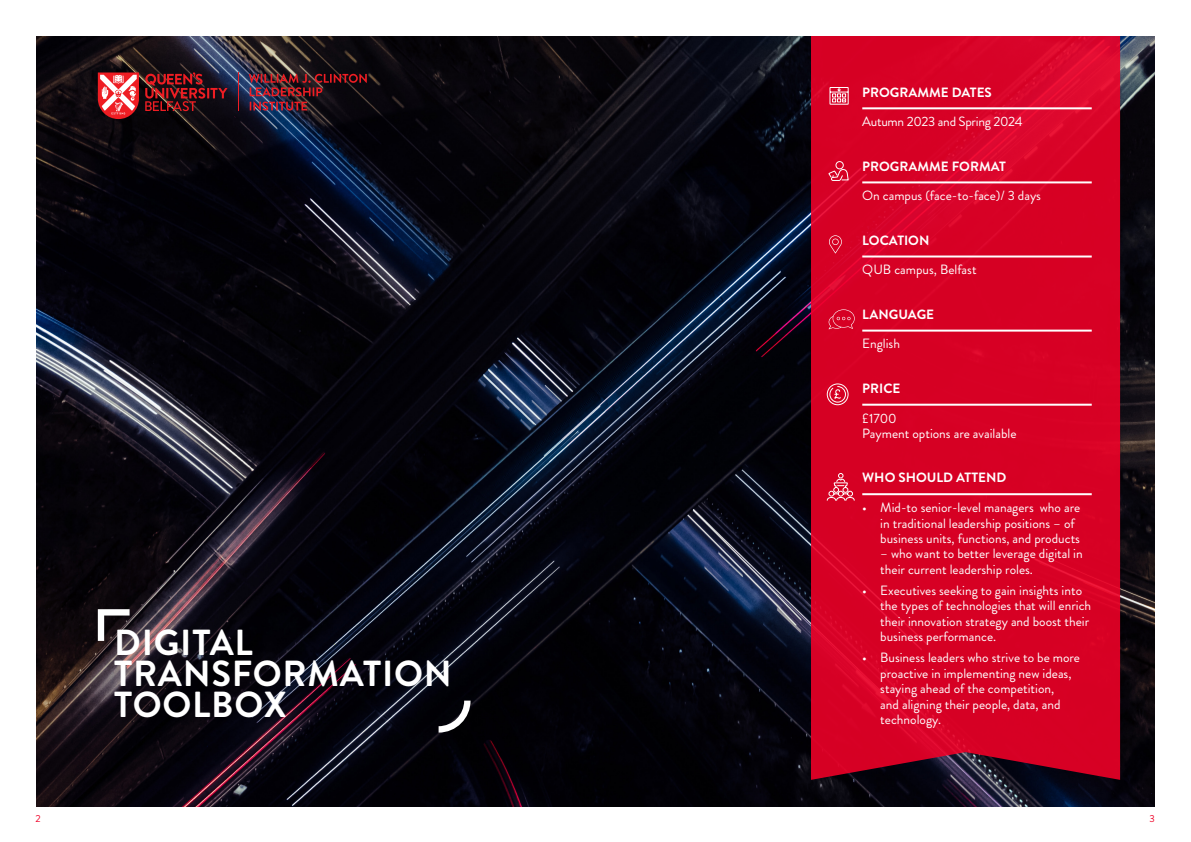
<style>
.page{position:relative;width:1191px;height:842px;background:#fff}
.page>*{position:absolute;margin:0;border:0;box-sizing:border-box;transform-origin:0 0}
.t1{font:700 36.2px/31px "Brandon Grotesque";letter-spacing:.02em;color:#fff}
.t2{font:13.4px/15.4px "Brandon Grotesque";color:#fff}
.t3{font:700 13.4px "Brandon Grotesque";color:#fff}
.t4{font:13.4px "Brandon Grotesque";letter-spacing:-.02em;color:#fff}
.t5{font:10.1px "Brandon Grotesque";color:#ef0027}
</style>
<div class="page">
<img style="left:36px;top:36px;width:1119px;height:770px">
<hr style="left:238px;top:72px;width:1px;height:39px;background:#ee1d23">
<svg style="left:145px;top:72px;width:82px;height:39px;background:#52151b"></svg>
<svg style="left:98px;top:72px;width:41px;height:47px"></svg>
<svg style="left:249px;top:74px;width:118px;height:22px;background:#541c24"></svg>
<svg style="left:250px;top:102px;width:57px;height:9px"></svg>
<svg style="left:811px;top:36px;width:309px;height:744px;background:#d30225"></svg>
<hr style="left:862px;top:107px;width:229px;height:2px;background:#fff">
<svg style="left:829px;top:87px;width:20px;height:18px"></svg>
<hr style="left:862px;top:255px;width:229px;height:2px;background:#fff">
<svg style="left:829px;top:235px;width:13px;height:18px"></svg>
<hr style="left:862px;top:181px;width:229px;height:2px;background:#fff">
<svg style="left:828px;top:161px;width:21px;height:20px"></svg>
<hr style="left:862px;top:330px;width:229px;height:2px;background:#fff">
<svg style="left:828px;top:309px;width:26px;height:20px"></svg>
<hr style="left:862px;top:404px;width:229px;height:2px;background:#fff">
<div style="left:827px;top:383px;width:21px;height:22px;border:1px solid #fff;border-radius:50%"></div>
<svg style="left:829px;top:386px;width:17px;height:17px"></svg>
<hr style="left:862px;top:493px;width:229px;height:2px;background:#fff">
<svg style="left:826px;top:473px;width:29px;height:28px"></svg>
<svg style="left:438px;top:701px;width:32px;height:31px"></svg>
<svg style="left:98px;top:609px;width:32px;height:32px"></svg>
<p class="t3" style="left:862px;top:83px;width:131px">PROGRAMME DATES</p>
<p class="t4" style="left:862px;top:112px;width:162px">Autumn 2023 and Spring 2024</p>
<p class="t3" style="left:862px;top:157px;width:145px">PROGRAMME FORMAT</p>
<p class="t2" style="left:862px;top:188px;width:180px">On campus (face-to-face)/ 3 days</p>
<p class="t1" style="left:114px;top:627px;width:339px">DIGITAL<br>TRANSFORMATION<br>TOOLBOX</p>
<p class="t3" style="left:862px;top:231px;width:69px">LOCATION</p>
<p class="t2" style="left:862px;top:262px;width:116px">QUB campus, Belfast</p>
<p class="t3" style="left:862px;top:305px;width:73px">LANGUAGE</p>
<p class="t2" style="left:862px;top:336px;width:39px">English</p>
<p class="t3" style="left:862px;top:379px;width:40px">PRICE</p>
<p class="t2" style="left:862px;top:410px;width:156px">£1700<br>Payment options are available</p>
<p class="t3" style="left:862px;top:468px;width:146px">WHO SHOULD ATTEND</p>
<p class="t2" style="left:880px;top:500px;width:201px;text-indent:-18px">• Mid-to senior-level managers who are in traditional leadership positions – of business units, functions, and products</p>
<p class="t2" style="left:880px;top:546px;width:204px">– who want to better leverage digital in their current leadership roles.</p>
<p class="t2" style="left:880px;top:583px;width:212px;text-indent:-18px">• Executives seeking to gain insights into the types of technologies that will enrich their innovation strategy and boost their business performance.</p>
<p class="t2" style="left:880px;top:650px;width:201px;text-indent:-18px">• Business leaders who strive to be more proactive in implementing new ideas, staying ahead of the competition,<br>and aligning their people, data, and technology.</p>
<p class="t5" style="left:36px;top:812px;width:7px">2</p>
<p class="t5" style="left:1149px;top:812px;width:7px">3</p>
</div>
